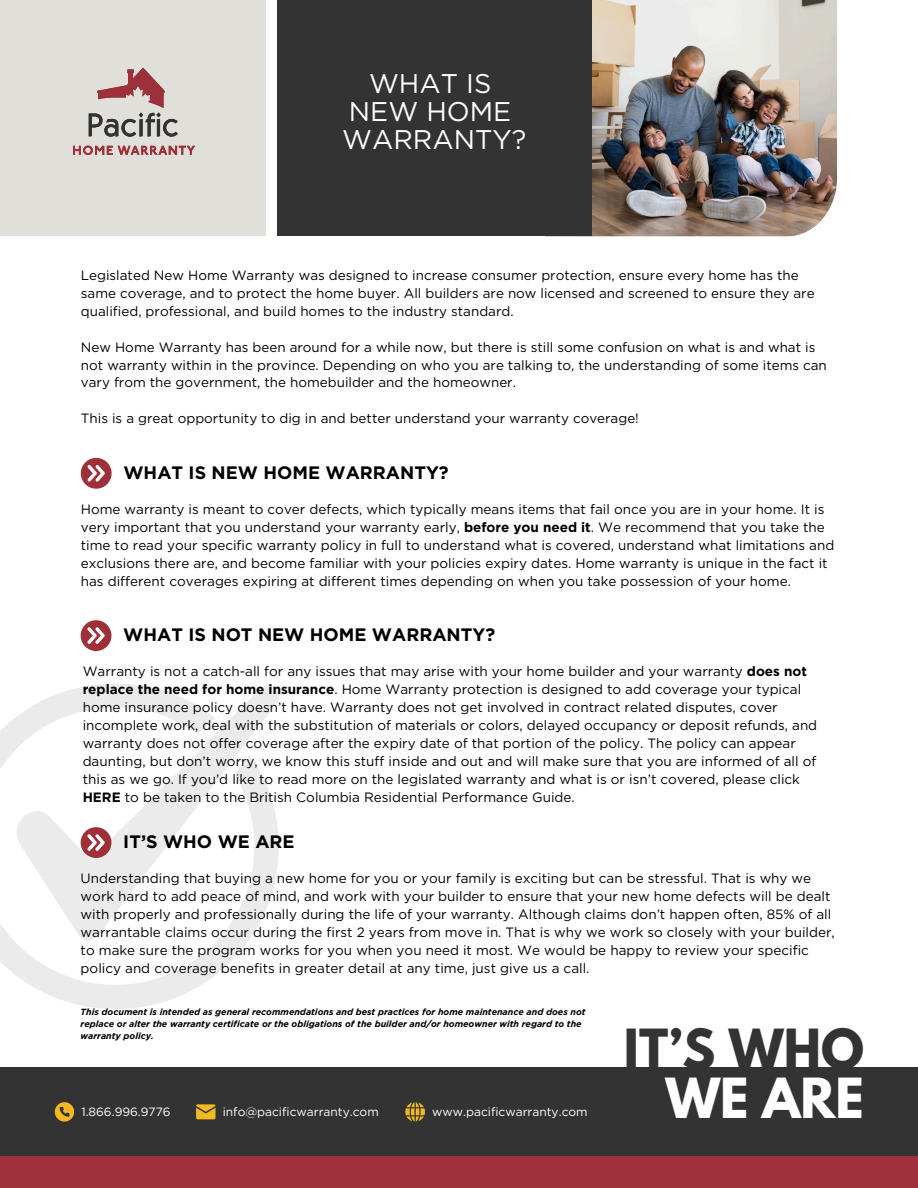
<style>
.page{position:relative;width:918px;height:1188px;background:#fff}
.page>*{position:absolute;margin:0;border:0;box-sizing:border-box;transform-origin:0 0}
.t1{font:700 49.05px "League Spartan";color:#333}
.t2{font:700 49.05px "League Spartan";color:#fff}
.t3{font:27px/28.2px "Gotham";color:#fff;text-align:center}
.t4{font:700 18px "Gotham";color:#000}
.t5{font:13.5px/18px "Gotham";color:#000}
.t6{font:12px "Gotham";color:#fff}
.t7{font:italic 700 9px/11.9px "Gotham";color:#000}
.s1{font-weight:700}
</style>
<div class="page">
<svg style="left:0;top:683px;width:247px;height:326px"></svg>
<svg style="left:13px;top:684px;width:266px;height:259px"></svg>
<svg style="left:81px;top:458px;width:30px;height:30px"></svg>
<svg style="left:81px;top:620px;width:30px;height:31px"></svg>
<svg style="left:81px;top:827px;width:30px;height:31px"></svg>
<img style="left:592px;top:0;width:245px;height:236px">
<div style="left:0;top:0;width:266px;height:236px;background:#e1dfd9"></div>
<div style="left:277px;top:0;width:315px;height:236px;background:#333"></div>
<div style="left:0;top:1068px;width:918px;height:88px;background:#333"></div>
<div style="left:0;top:1156px;width:918px;height:32px;background:#9e3039"></div>
<svg style="left:405px;top:1102px;width:19px;height:19px"></svg>
<svg style="left:196px;top:1104px;width:19px;height:15px"></svg>
<svg style="left:55px;top:1102px;width:19px;height:19px"></svg>
<svg style="left:89px;top:68px;width:89px;height:69px"></svg>
<svg style="left:73px;top:146px;width:122px;height:9px"></svg>
<h3 class="t3" style="left:342px;top:69px;width:186px">WHAT IS<br>NEW HOME<br>WARRANTY?</h3>
<h3 class="t5" style="left:81px;top:266px;width:735px">Legislated New Home Warranty was designed to increase consumer protection, ensure every home has the same coverage, and to protect the home buyer. All builders are now licensed and screened to ensure they are qualified, professional, and build homes to the industry standard.</h3>
<h3 class="t5" style="left:81px;top:338px;width:747px">New Home Warranty has been around for a while now, but there is still some confusion on what is and what is not warranty within in the province. Depending on who you are talking to, the understanding of some items can vary from the government, the homebuilder and the homeowner.</h3>
<p class="t5" style="left:81px;top:409px;width:560px">This is a great opportunity to dig in and better understand your warranty coverage!</p>
<h3 class="t4" style="left:123px;top:462px;width:327px">WHAT IS NEW HOME WARRANTY?</h3>
<p class="t5" style="left:81px;top:500px;width:755px">Home warranty is meant to cover defects, which typically means items that fail once you are in your home. It is very important that you understand your warranty early, <span class="s1">before you need it</span>. We recommend that you take the time to read your specific warranty policy in full to understand what is covered, understand what limitations and exclusions there are, and become familiar with your policies expiry dates. Home warranty is unique in the fact it has different coverages expiring at different times depending on when you take possession of your home.</p>
<p class="t4" style="left:123px;top:624px;width:373px">WHAT IS NOT NEW HOME WARRANTY?</p>
<h3 class="t5" style="left:83px;top:662px;width:736px">Warranty is not a catch-all for any issues that may arise with your home builder and your warranty <span class="s1">does not replace the need for home insurance</span>. Home Warranty protection is designed to add coverage your typical home insurance policy doesn’t have. Warranty does not get involved in contract related disputes, cover incomplete work, deal with the substitution of materials or colors, delayed occupancy or deposit refunds, and warranty does not offer coverage after the expiry date of that portion of the policy. The policy can appear daunting, but don’t worry, we know this stuff inside and out and will make sure that you are informed of all of this as we go. If you’d like to read more on the legislated warranty and what is or isn’t covered, please click <span class="s1">HERE</span> to be taken to the British Columbia Residential Performance Guide.</h3>
<p class="t4" style="left:123px;top:831px;width:173px">IT’S WHO WE ARE</p>
<p class="t5" style="left:81px;top:869px;width:756px">Understanding that buying a new home for you or your family is exciting but can be stressful. That is why we work hard to add peace of mind, and work with your builder to ensure that your new home defects will be dealt with properly and professionally during the life of your warranty. Although claims don’t happen often, 85% of all warrantable claims occur during the first 2 years from move in. That is why we work so closely with your builder, to make sure the program works for you when you need it most. We would be happy to review your specific policy and coverage benefits in greater detail at any time, just give us a call.</p>
<h2 class="t7" style="left:81px;top:1006px;width:506px">This document is intended as general recommendations and best practices for home maintenance and does not replace or alter the warranty certificate or the obligations of the builder and/or homeowner with regard to the warranty policy.</h2>
<p class="t6" style="left:81px;top:1104px;width:91px">1.866.996.9776</p>
<h3 class="t6" style="left:223px;top:1104px;width:157px">info@pacificwarranty.com</h3>
<h2 class="t6" style="left:432px;top:1104px;width:157px">www.pacificwarranty.com</h2>
<p class="t1" style="left:624px;top:1025px;width:242px">IT’S WHO</p>
<p class="t2" style="left:665px;top:1073px;width:200px">WE ARE</p>
</div>
